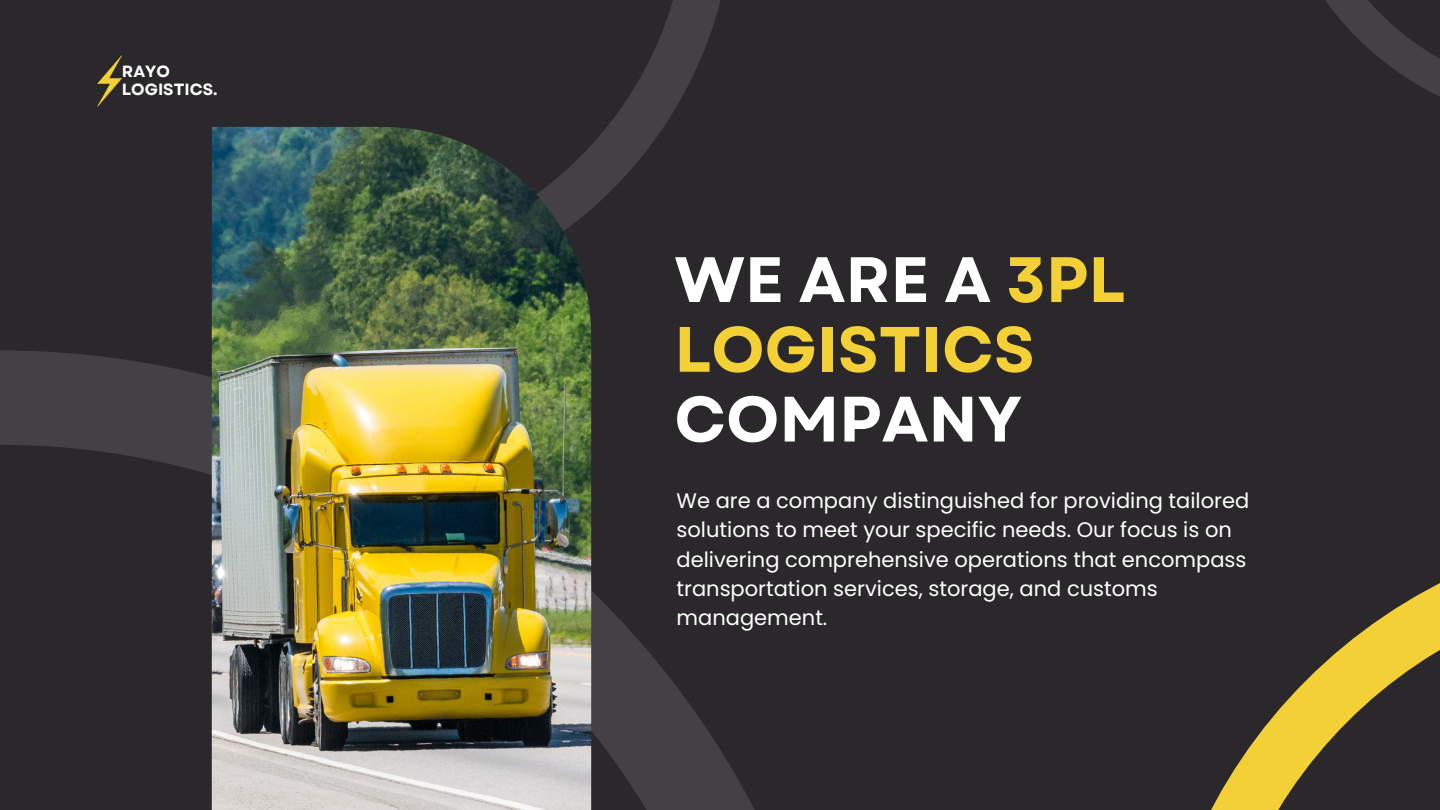
<style>
.page{position:relative;width:1440px;height:810px;background:#2a282a}
.page>*{position:absolute;margin:0;border:0;box-sizing:border-box;transform-origin:0 0}
.t1{font:700 64px/69.8px "Garet";color:#fff}
.t2{font:21px/29.2px "Poppins";color:#fff}
.t3{font:700 16.2px/17.6px "Garet";color:#fff}
.s1{color:#f4d037}
</style>
<div class="page">
<svg style="left:336px;top:0;width:385px;height:209px"></svg>
<svg style="left:1325px;top:0;width:115px;height:97px"></svg>
<svg style="left:0;top:350px;width:755px;height:460px"></svg>
<svg style="left:1211px;top:583px;width:229px;height:227px"></svg>
<img style="left:212px;top:127px;width:379px;height:683px">
<svg style="left:97px;top:55px;width:25px;height:51px"></svg>
<p class="t3" style="left:122px;top:63px;width:97px">RAYO<br>LOGISTICS.</p>
<p class="t1" style="left:674px;top:245px;width:452px">WE ARE A <span class="s1">3PL<br>LOGISTICS<br></span>COMPANY</p>
<p class="t2" style="left:677px;top:486px;width:574px">We are a company distinguished for providing tailored solutions to meet your specific needs. Our focus is on delivering comprehensive operations that encompass transportation services, storage, and customs management.</p>
</div>
